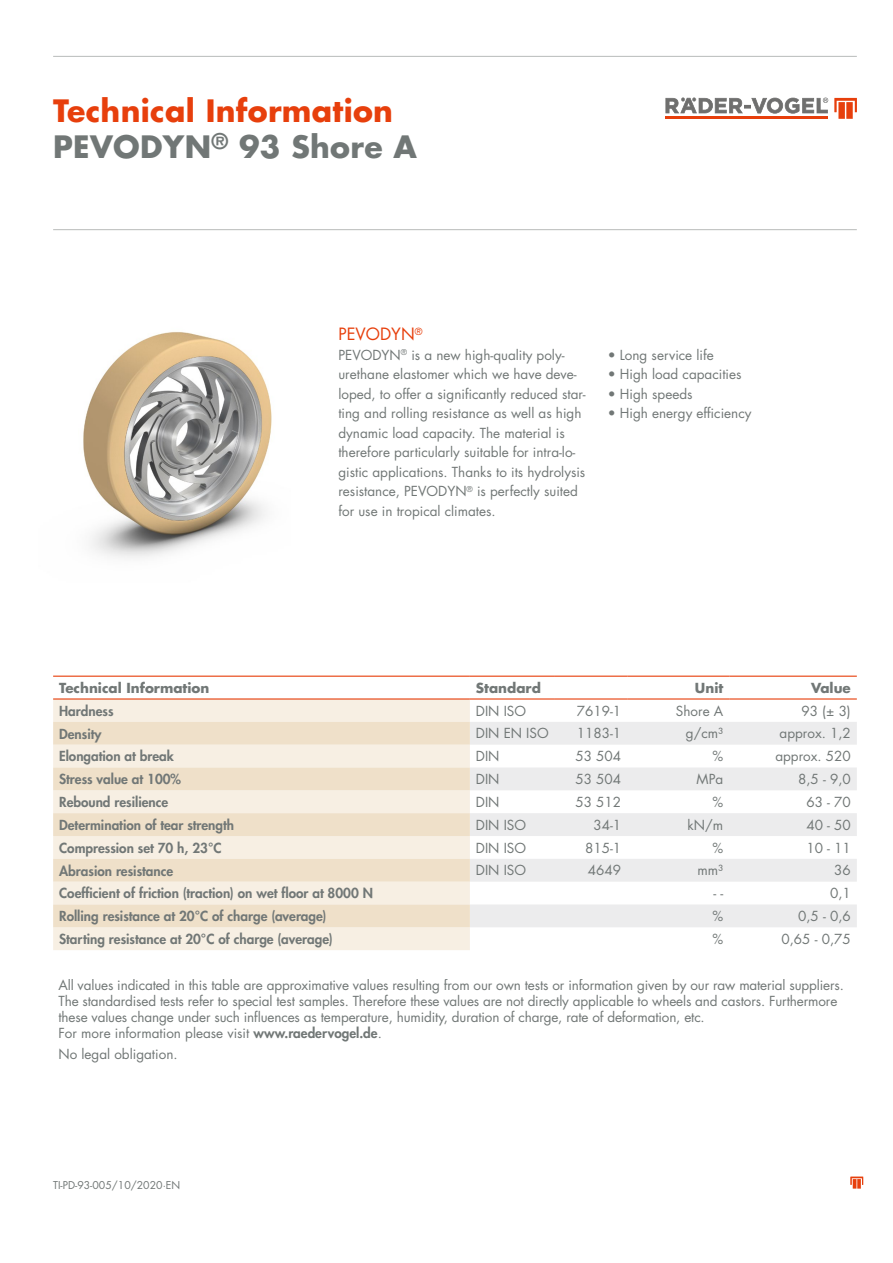
<style>
.page{position:relative;width:893px;height:1263px;background:#fff}
.page>*{position:absolute;margin:0;border:0;box-sizing:border-box;transform-origin:0 0}
.t1{font:700 30px/36px "Futura";letter-spacing:.01em;color:#e73f0c}
.t2{font:16.5px "Futura";color:#e73f0c}
.t3{font:13.5px/19.5px "Futura";color:#717776}
.t4{font:800 13.5px/22.8px "Futura";color:#717776}
.t5{font:700 13.5px "Futura";color:#717776}
.t6{font:10.5px "Futura";color:#717776}
.s1{color:#717776}
.s2{font-weight:800}
</style>
<div class="page">
<hr style="left:53px;top:229px;width:804px;height:1px;background:#b8bbba">
<hr style="left:53px;top:56px;width:804px;height:1px;background:#b8bbba">
<svg style="left:470px;top:722px;width:387px;height:205px;fill:#ececed"></svg>
<hr style="left:470px;top:676px;width:85px;height:1px;background:#e73f0c">
<hr style="left:555px;top:676px;width:72px;height:1px;background:#e73f0c">
<hr style="left:627px;top:676px;width:102px;height:1px;background:#e73f0c">
<hr style="left:729px;top:676px;width:128px;height:1px;background:#e73f0c">
<hr style="left:470px;top:698px;width:85px;height:1px;background:#e73f0c">
<hr style="left:555px;top:698px;width:72px;height:1px;background:#e73f0c">
<hr style="left:627px;top:698px;width:102px;height:1px;background:#e73f0c">
<hr style="left:729px;top:698px;width:128px;height:1px;background:#e73f0c">
<div style="left:53px;top:699px;width:417px;height:251px;background:#f7efe3"></div>
<svg style="left:53px;top:722px;width:417px;height:205px;background:#f2e6d4"></svg>
<hr style="left:53px;top:676px;width:417px;height:1px;background:#e73f0c">
<hr style="left:53px;top:698px;width:417px;height:1px;background:#e73f0c">
<hr style="left:665px;top:116px;width:163px;height:3px;background:#e73f0c">
<svg style="left:665px;top:97px;width:163px;height:17px"></svg>
<svg style="left:834px;top:98px;width:23px;height:21px"></svg>
<svg style="left:850px;top:1177px;width:13px;height:11px"></svg>
<img style="left:83px;top:331px;width:189px;height:227px">
<h1 class="t1" style="left:53px;top:91px;width:365px">Technical Information<br><span class="s1">PEVODYN</span><sup>®</sup> <span class="s1">93 Shore A</span></h1>
<p class="t2" style="left:338px;top:323px;width:86px">PEVODYN<sup>®</sup></p>
<p class="t3" style="left:338px;top:345px;width:249px">PEVODYN<sup>®</sup> is a new high-quality poly&shy;urethane elastomer which we have deve&shy;loped, to offer a significantly reduced star&shy;ting and rolling resistance as well as high dynamic load capacity. The material is therefore particularly suitable for intra-lo&shy;gistic applications. Thanks to its hydrolysis resistance, PEVODYN<sup>®</sup> is perfectly suited for use in tropical climates.</p>
<p class="t3" style="left:608px;top:345px;width:108px">• Long service life</p>
<p class="t3" style="left:608px;top:364px;width:135px">• High load capacities</p>
<p class="t3" style="left:608px;top:384px;width:86px">• High speeds</p>
<p class="t3" style="left:608px;top:403px;width:145px">• High energy efficiency</p>
<p class="t5" style="left:59px;top:678px;width:152px">Technical Information</p>
<p class="t4" style="left:59px;top:699px;width:315px">Hardness<br>Density<br>Elongation at break<br>Stress value at 100%<br>Rebound resilience<br>Determination of tear strength<br>Compression set 70 h, 23°C<br>Abrasion resistance<br>Coefficient of friction (traction) on wet floor at 8000 N<br>Rolling resistance at 20°C of charge (average)<br>Starting resistance at 20°C of charge (average)</p>
<p class="t5" style="left:476px;top:678px;width:67px">Standard</p>
<p class="t5" style="left:695px;top:678px;width:30px">Unit</p>
<p class="t5" style="left:811px;top:678px;width:41px">Value</p>
<p class="t3" style="left:476px;top:701px;width:52px">DIN ISO</p>
<p class="t3" style="left:577px;top:701px;width:46px">7619-1</p>
<p class="t3" style="left:676px;top:701px;width:49px">Shore A</p>
<p class="t3" style="left:801px;top:701px;width:51px">93 (± 3)</p>
<p class="t3" style="left:476px;top:723px;width:74px">DIN EN ISO</p>
<p class="t3" style="left:577px;top:723px;width:46px">1183-1</p>
<p class="t3" style="left:686px;top:723px;width:39px">g/cm³</p>
<p class="t3" style="left:779px;top:723px;width:73px">approx. 1,2</p>
<p class="t3" style="left:476px;top:746px;width:25px">DIN</p>
<p class="t3" style="left:575px;top:746px;width:47px">53 504</p>
<p class="t3" style="left:712px;top:746px;width:12px">%</p>
<p class="t3" style="left:775px;top:746px;width:77px">approx. 520</p>
<p class="t3" style="left:476px;top:769px;width:25px">DIN</p>
<p class="t3" style="left:575px;top:769px;width:47px">53 504</p>
<p class="t3" style="left:697px;top:769px;width:28px">MPa</p>
<p class="t3" style="left:798px;top:769px;width:54px">8,5 - 9,0</p>
<p class="t3" style="left:476px;top:792px;width:25px">DIN</p>
<p class="t3" style="left:575px;top:792px;width:47px">53 512</p>
<p class="t3" style="left:712px;top:792px;width:12px">%</p>
<p class="t3" style="left:806px;top:792px;width:46px">63 - 70</p>
<p class="t3" style="left:476px;top:815px;width:52px">DIN ISO</p>
<p class="t3" style="left:593px;top:815px;width:29px">34-1</p>
<p class="t3" style="left:688px;top:815px;width:37px">kN/m</p>
<p class="t3" style="left:806px;top:815px;width:46px">40 - 50</p>
<p class="t3" style="left:476px;top:838px;width:52px">DIN ISO</p>
<p class="t3" style="left:585px;top:838px;width:38px">815-1</p>
<p class="t3" style="left:712px;top:838px;width:12px">%</p>
<p class="t3" style="left:806px;top:838px;width:46px">10 - 11</p>
<p class="t3" style="left:476px;top:860px;width:52px">DIN ISO</p>
<p class="t3" style="left:588px;top:860px;width:35px">4649</p>
<p class="t3" style="left:697px;top:860px;width:27px">mm³</p>
<p class="t3" style="left:834px;top:860px;width:18px">36</p>
<p class="t3" style="left:713px;top:883px;width:11px">- -</p>
<p class="t3" style="left:830px;top:883px;width:22px">0,1</p>
<p class="t3" style="left:712px;top:906px;width:12px">%</p>
<p class="t3" style="left:798px;top:906px;width:54px">0,5 - 0,6</p>
<p class="t3" style="left:712px;top:929px;width:12px">%</p>
<p class="t3" style="left:781px;top:929px;width:71px">0,65 - 0,75</p>
<p class="t3" style="left:58px;top:976px;width:787px;line-height:16.2px">All values indicated in this table are approximative values resulting from our own tests or information given by our raw material suppliers.<br>The standardised tests refer to special test samples. Therefore these values are not directly applicable to wheels and castors. Furthermore these values change under such influences as temperature, humidity, duration of charge, rate of deformation, etc.<br>For more information please visit <span class="s2">www.raedervogel.de</span>.</p>
<p class="t3" style="left:58px;top:1044px;width:121px">No legal obligation.</p>
<p class="t6" style="left:53px;top:1177px;width:129px">TI-PD-93-005/10/2020·EN</p>
</div>
